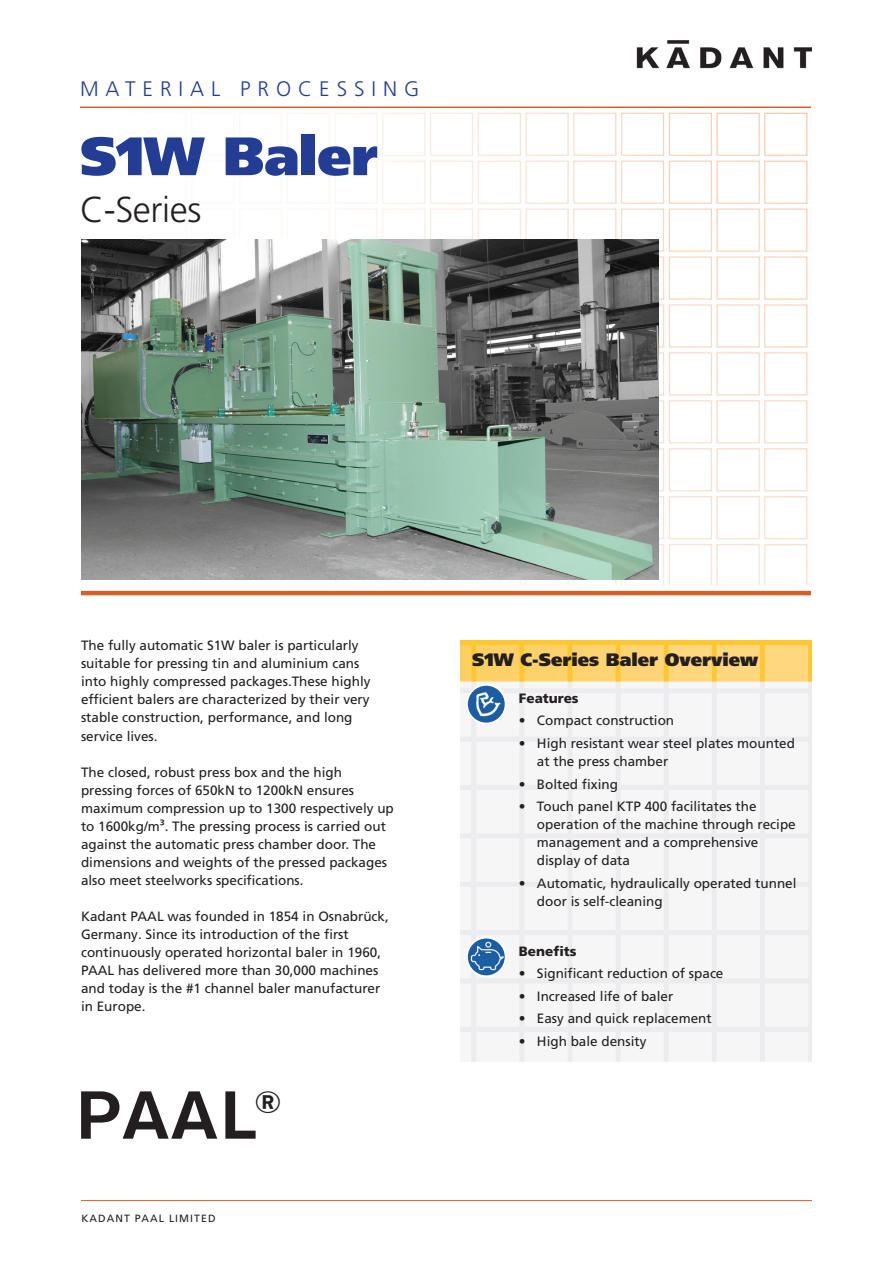
<style>
.page{position:relative;width:893px;height:1263px;background:#fff}
.page>*{position:absolute;margin:0;border:0;box-sizing:border-box;transform-origin:0 0}
.t1{font:500 67.05px "Akzidenz Grotesk BQ";color:#231f20;scale:1.09 1}
.KADANT_BROCHURE_TITLE_1_Front_Page_Mainl{font:900 54px "Frutiger LT Pro";letter-spacing:-.01em;color:#233d95}
.KADANT_BROCHURE_HEADER_INTRO_MESSAGE{font:300 36px "Frutiger LT Pro";letter-spacing:-.01em;color:#231f20}
.KADANT_BROCHURE_UNIT_NAME{font:300 21px "Frutiger LT Pro";letter-spacing:.33em;color:#233d95}
.KADANT_BROCHURE_HEADER_SIDE_BAR{font:900 18px "Frutiger LT Pro";color:#231f20}
.KADANT_BROCHURE_BODY_COPY{font:13.5px/18px "Frutiger LT Pro";color:#231f20}
.KADANT_BROCHURE_BULLETS{font:13.5px/18px "Frutiger LT Pro";color:#231f20}
.KADANT_BROCHURE_BULLETS_BLACK{font:900 13.5px "Frutiger LT Pro";color:#231f20}
.KADANT_BROCHURE_BOILERPLATE_COMPANY_NAME{font:10.5px "Frutiger LT Pro";letter-spacing:.1em;color:#231f20}
</style>
<div class="page">
<img style="left:81px;top:108px;width:730px;height:477px">
<hr style="left:80px;top:107px;width:731px;height:1px;background:#d66127">
<hr style="left:81px;top:1200px;width:731px;height:1px;background:#d66127">
<hr style="left:81px;top:591px;width:730px;height:4px;background:#d66127">
<img style="left:460px;top:640px;width:352px;height:422px">
<img style="left:467px;top:685px;width:39px;height:38px;border-radius:19px">
<div style="left:466px;top:684px;width:41px;height:40px;border:2px solid #fff;border-radius:50%"></div>
<img style="left:467px;top:937px;width:39px;height:39px;border-radius:19px">
<div style="left:466px;top:937px;width:41px;height:40px;border:2px solid #fff;border-radius:50%"></div>
<img style="left:636px;top:40px;width:176px;height:28px">
<img style="left:81px;top:239px;width:577px;height:340px">
<p class="KADANT_BROCHURE_UNIT_NAME" style="left:80px;top:77px;width:341px">MATERIAL PROCESSING</p>
<p class="KADANT_BROCHURE_TITLE_1_Front_Page_Mainl" style="left:80px;top:123px;width:299px">S1W Baler</p>
<p class="KADANT_BROCHURE_HEADER_INTRO_MESSAGE" style="left:80px;top:188px;width:123px">C-Series</p>
<p class="KADANT_BROCHURE_BODY_COPY" style="left:81px;top:637px;width:291px">The fully automatic S1W baler is particularly suitable for pressing tin and aluminium cans into highly compressed packages.These highly efficient balers are characterized by their very stable construction, performance, and long service lives.</p>
<p class="KADANT_BROCHURE_BODY_COPY" style="left:81px;top:763px;width:314px">The closed, robust press box and the high pressing forces of 650kN to 1200kN ensures maximum compression up to 1300 respectively up to 1600kg/m³. The pressing process is carried out against the automatic press chamber door. The dimensions and weights of the pressed packages also meet steelworks specifications.</p>
<p class="KADANT_BROCHURE_BODY_COPY" style="left:81px;top:907px;width:309px">Kadant PAAL was founded in 1854 in Osnabrück, Germany. Since its introduction of the first continuously operated horizontal baler in 1960, PAAL has delivered more than 30,000 machines and today is the #1 channel baler manufacturer in Europe.</p>
<p class="t1" style="left:75px;top:1074px;width:191px">PAAL<sup>®</sup></p>
<p class="KADANT_BROCHURE_BOILERPLATE_COMPANY_NAME" style="left:82px;top:1212px;width:136px">KADANT PAAL LIMITED</p>
<p class="KADANT_BROCHURE_HEADER_SIDE_BAR" style="left:472px;top:648px;width:288px">S1W C-Series Baler Overview</p>
<p class="KADANT_BROCHURE_BULLETS_BLACK" style="left:519px;top:690px;width:61px">Features</p>
<p class="KADANT_BROCHURE_BULLETS" style="left:519px;top:712px;width:157px">• Compact construction</p>
<p class="KADANT_BROCHURE_BULLETS" style="left:537px;top:734px;width:260px;text-indent:-18px">• High resistant wear steel plates mounted at the press chamber</p>
<p class="KADANT_BROCHURE_BULLETS" style="left:519px;top:775px;width:101px">• Bolted fixing</p>
<p class="KADANT_BROCHURE_BULLETS" style="left:537px;top:797px;width:260px;text-indent:-18px">• Touch panel KTP 400 facilitates the operation of the machine through recipe management and a comprehensive display of data</p>
<p class="KADANT_BROCHURE_BULLETS" style="left:537px;top:874px;width:261px;text-indent:-18px">• Automatic, hydraulically operated tunnel door is self-cleaning</p>
<p class="KADANT_BROCHURE_BULLETS_BLACK" style="left:519px;top:943px;width:59px">Benefits</p>
<p class="KADANT_BROCHURE_BULLETS" style="left:519px;top:965px;width:206px">• Significant reduction of space</p>
<p class="KADANT_BROCHURE_BULLETS" style="left:519px;top:987px;width:156px">• Increased life of baler</p>
<p class="KADANT_BROCHURE_BULLETS" style="left:519px;top:1010px;width:194px">• Easy and quick replacement</p>
<p class="KADANT_BROCHURE_BULLETS" style="left:519px;top:1032px;width:129px">• High bale density</p>
</div>
